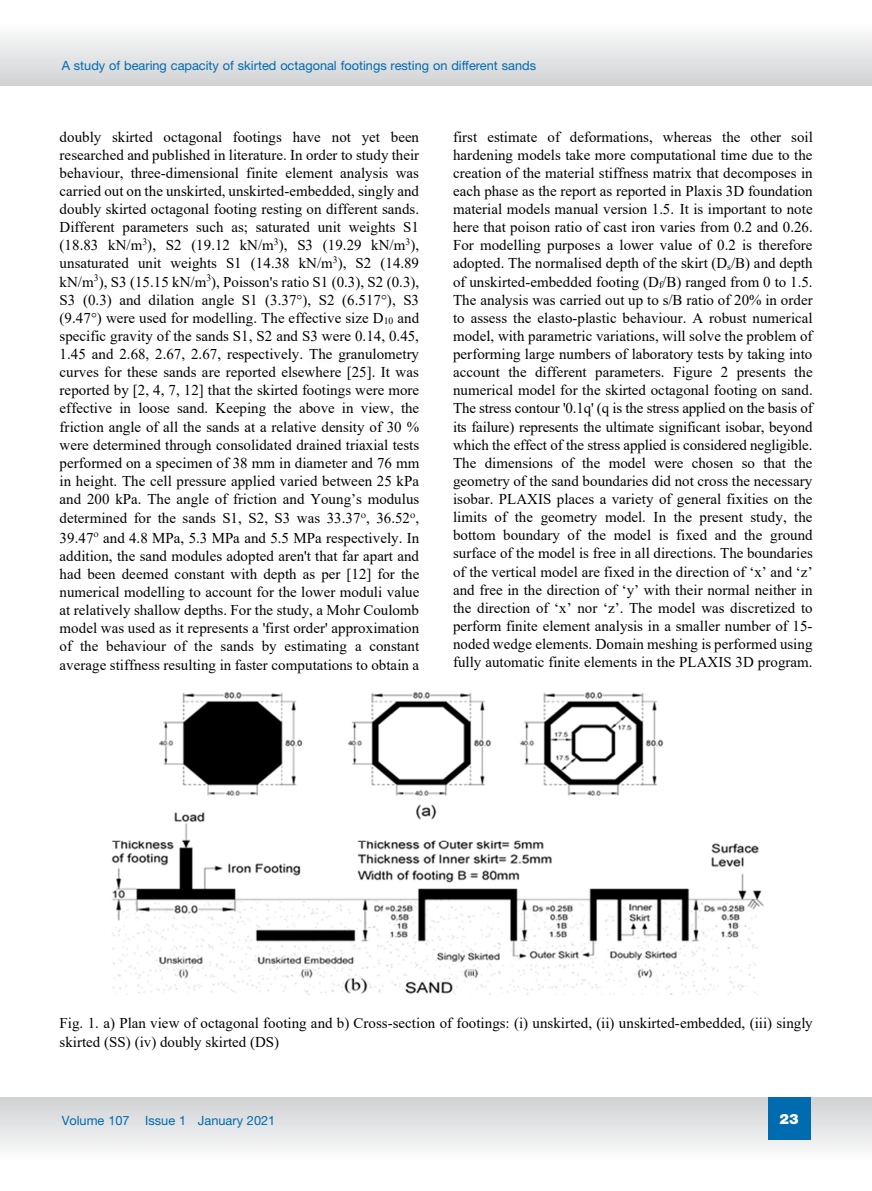
<style>
.page{position:relative;width:872px;height:1191px;background:#fff}
.page>*{position:absolute;margin:0;border:0;box-sizing:border-box;transform-origin:0 0}
.t1{font:15px/18.1px "Times New Roman";color:#000;text-align:justify}
.t2{font:900 14.25px "Helvetica Neue LT Pro";color:#fff}
.t3{font:12.75px "Helvetica Neue LT Pro";color:#006baf}
</style>
<div class="page">
<svg style="left:0;top:35px;width:872px;height:50px"></svg>
<svg style="left:0;top:1097px;width:872px;height:52px"></svg>
<div style="left:767px;top:1097px;width:43px;height:43px;background:#006baf"></div>
<img style="left:111px;top:692px;width:653px;height:303px">
<p class="t3" style="left:62px;top:57px;width:476px">A study of bearing capacity of skirted octagonal footings resting on different sands</p>
<p class="t1" style="left:60px;top:127px;width:361px">doubly skirted octagonal footings have not yet been researched and published in literature. In order to study their behaviour, three-dimensional finite element analysis was carried out on the unskirted, unskirted-embedded, singly and doubly skirted octagonal footing resting on different sands.<br>Different parameters such as; saturated unit weights S1 (18.83 kN/m<sup>3</sup>), S2 (19.12 kN/m<sup>3</sup>), S3 (19.29 kN/m<sup>3</sup>), unsaturated unit weights S1 (14.38 kN/m<sup>3</sup>), S2 (14.89 kN/m<sup>3</sup>), S3 (15.15 kN/m<sup>3</sup>), Poisson's ratio S1 (0.3), S2 (0.3), S3 (0.3) and dilation angle S1 (3.37°), S2 (6.517°), S3 (9.47°) were used for modelling. The effective size D<sub>10</sub> and specific gravity of the sands S1, S2 and S3 were 0.14, 0.45, 1.45 and 2.68, 2.67, 2.67, respectively. The granulometry curves for these sands are reported elsewhere [25]. It was reported by [2, 4, 7, 12] that the skirted footings were more effective in loose sand. Keeping the above in view, the friction angle of all the sands at a relative density of 30 % were determined through consolidated drained triaxial tests performed on a specimen of 38 mm in diameter and 76 mm in height. The cell pressure applied varied between 25 kPa and 200 kPa. The angle of friction and Young’s modulus determined for the sands S1, S2, S3 was 33.37□, 36.52□, 39.47□ and 4.8 MPa, 5.3 MPa and 5.5 MPa respectively. In addition, the sand modules adopted aren't that far apart and had been deemed constant with depth as per [12] for the numerical modelling to account for the lower moduli value at relatively shallow depths. For the study, a Mohr Coulomb model was used as it represents a 'first order' approximation of the behaviour of the sands by estimating a constant average stiffness resulting in faster computations to obtain a</p>
<p class="t1" style="left:453px;top:127px;width:361px">first estimate of deformations, whereas the other soil hardening models take more computational time due to the creation of the material stiffness matrix that decomposes in each phase as the report as reported in Plaxis 3D foundation material models manual version 1.5. It is important to note here that poison ratio of cast iron varies from 0.2 and 0.26.<br>For modelling purposes a lower value of 0.2 is therefore adopted. The normalised depth of the skirt (D<sub>s</sub>/B) and depth of unskirted-embedded footing (D<sub>f</sub>/B) ranged from 0 to 1.5.<br>The analysis was carried out up to s/B ratio of 20% in order to assess the elasto-plastic behaviour. A robust numerical model, with parametric variations, will solve the problem of performing large numbers of laboratory tests by taking into account the different parameters. Figure 2 presents the numerical model for the skirted octagonal footing on sand.<br>The stress contour '0.1q' (q is the stress applied on the basis of its failure) represents the ultimate significant isobar, beyond which the effect of the stress applied is considered negligible.<br>The dimensions of the model were chosen so that the geometry of the sand boundaries did not cross the necessary isobar. PLAXIS places a variety of general fixities on the limits of the geometry model. In the present study, the bottom boundary of the model is fixed and the ground surface of the model is free in all directions. The boundaries of the vertical model are fixed in the direction of ‘x’ and ‘z’ and free in the direction of ‘y’ with their normal neither in the direction of ‘x’ nor ‘z’. The model was discretized to perform finite element analysis in a smaller number of 15- noded wedge elements. Domain meshing is performed using fully automatic finite elements in the PLAXIS 3D program.</p>
<p class="t1" style="left:60px;top:1013px;width:754px">Fig. 1. a) Plan view of octagonal footing and b) Cross-section of footings: (i) unskirted, (ii) unskirted-embedded, (iii) singly skirted (SS) (iv) doubly skirted (DS)</p>
<p class="t3" style="left:62px;top:1112px;width:215px">Volume 107 Issue 1 January 2021</p>
<p class="t2" style="left:779px;top:1110px;width:21px">23</p>
</div>
